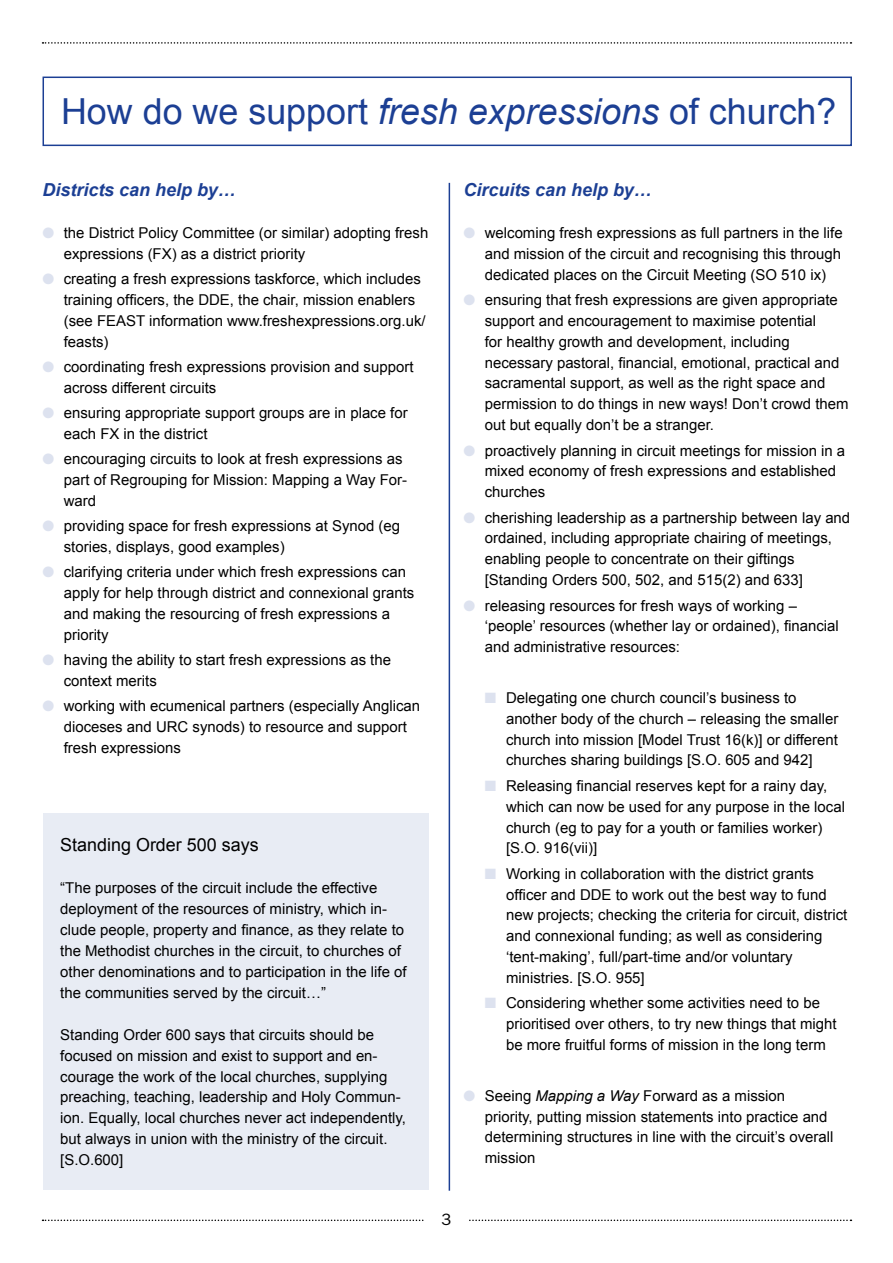
<style>
.page{position:relative;width:893px;height:1263px;background:#fff}
.page>*{position:absolute;margin:0;border:0;box-sizing:border-box;transform-origin:0 0}
.t1{font:35.85px "Arial";color:#1c3f94}
.t2{font:italic 700 18px "Arial";color:#1c3f94}
.t3{font:18px "Arial";color:#000}
.t4{font:16.5px "Franklin Gothic";color:#000}
.t5{font:15px/20.9px "Arial";color:#000}
.s1{font-style:italic}
.s2{color:#dde2ef}
</style>
<div class="page">
<svg style="left:43px;top:1219px;width:808px;height:2px"></svg>
<div style="left:425px;top:1202px;width:43px;height:37px;background:#fff"></div>
<svg style="left:43px;top:42px;width:808px;height:2px"></svg>
<div style="left:43px;top:77px;width:809px;height:69px;border:1px solid #1c3f94"></div>
<div style="left:43px;top:813px;width:386px;height:377px;background:#e8ecf4"></div>
<hr style="left:449px;top:183px;width:1px;height:1008px;background:#1c3f94">
<h1 class="t1" style="left:61px;top:88px;width:777px">How do we support <span class="s1">fresh expressions</span> of church?</h1>
<p class="t2" style="left:43px;top:178px;width:195px">Districts can help by…</p>
<p class="t5" style="left:64px;top:222px;width:366px;text-indent:-21px"><span class="s2">●</span> the District Policy Committee (or similar) adopting fresh expressions (FX) as a district priority</p>
<p class="t5" style="left:64px;top:268px;width:363px;text-indent:-21px"><span class="s2">●</span> creating a fresh expressions taskforce, which includes training officers, the DDE, the chair, mission enablers (see FEAST information www.freshexpressions.org.uk/ feasts)</p>
<p class="t5" style="left:64px;top:356px;width:351px;text-indent:-21px"><span class="s2">●</span> coordinating fresh expressions provision and support across different circuits</p>
<p class="t5" style="left:64px;top:402px;width:345px;text-indent:-21px"><span class="s2">●</span> ensuring appropriate support groups are in place for each FX in the district</p>
<p class="t5" style="left:64px;top:448px;width:345px;text-indent:-21px"><span class="s2">●</span> encouraging circuits to look at fresh expressions as part of Regrouping for Mission: Mapping a Way For&shy;ward</p>
<p class="t5" style="left:64px;top:515px;width:338px;text-indent:-21px"><span class="s2">●</span> providing space for fresh expressions at Synod (eg stories, displays, good examples)</p>
<p class="t5" style="left:64px;top:562px;width:352px;text-indent:-21px"><span class="s2">●</span> clarifying criteria under which fresh expressions can apply for help through district and connexional grants and making the resourcing of fresh expressions a priority</p>
<p class="t5" style="left:64px;top:650px;width:329px;text-indent:-21px"><span class="s2">●</span> having the ability to start fresh expressions as the context merits</p>
<p class="t5" style="left:64px;top:696px;width:358px;text-indent:-21px"><span class="s2">●</span> working with ecumenical partners (especially Anglican dioceses and URC synods) to resource and support fresh expressions</p>
<p class="t3" style="left:60px;top:833px;width:200px">Standing Order 500 says</p>
<p class="t5" style="left:60px;top:878px;width:348px">“The purposes of the circuit include the effective deployment of the resources of ministry, which in&shy;clude people, property and finance, as they relate to the Methodist churches in the circuit, to churches of other denominations and to participation in the life of the communities served by the circuit…”</p>
<p class="t5" style="left:60px;top:1024px;width:347px">Standing Order 600 says that circuits should be focused on mission and exist to support and en&shy;courage the work of the local churches, supplying preaching, teaching, leadership and Holy Commun&shy;ion. Equally, local churches never act independently, but always in union with the ministry of the circuit. [S.O.600]</p>
<p class="t2" style="left:463px;top:178px;width:190px">Circuits can help by…</p>
<p class="t5" style="left:485px;top:222px;width:359px;text-align:justify;text-indent:-21px"><span class="s2">●</span> welcoming fresh expressions as full partners in the life and mission of the circuit and recognising this through dedicated places on the Circuit Meeting (SO 510 ix)</p>
<p class="t5" style="left:485px;top:289px;width:365px;text-indent:-21px"><span class="s2">●</span> ensuring that fresh expressions are given appropriate support and encouragement to maximise potential<br>for healthy growth and development, including necessary pastoral, financial, emotional, practical and sacramental support, as well as the right space and permission to do things in new ways! Don’t crowd them out but equally don’t be a stranger.</p>
<p class="t5" style="left:485px;top:440px;width:362px;text-indent:-21px"><span class="s2">●</span> proactively planning in circuit meetings for mission in a mixed economy of fresh expressions and established churches</p>
<p class="t5" style="left:485px;top:507px;width:367px;text-indent:-21px"><span class="s2">●</span> cherishing leadership as a partnership between lay and ordained, including appropriate chairing of meetings, enabling people to concentrate on their giftings [Standing Orders 500, 502, and 515(2) and 633]</p>
<p class="t5" style="left:485px;top:595px;width:356px;text-indent:-21px"><span class="s2">●</span> releasing resources for fresh ways of working – ‘people’ resources (whether lay or ordained), financial and administrative resources:</p>
<p class="t5" style="left:506px;top:687px;width:334px;text-indent:-21px"><span class="s2">■</span> Delegating one church council’s business to another body of the church – releasing the smaller church into mission [Model Trust 16(k)] or different churches sharing buildings [S.O. 605 and 942]</p>
<p class="t5" style="left:506px;top:775px;width:340px;text-indent:-21px"><span class="s2">■</span> Releasing financial reserves kept for a rainy day, which can now be used for any purpose in the local church (eg to pay for a youth or families worker) [S.O. 916(vii)]</p>
<p class="t5" style="left:506px;top:863px;width:343px;text-indent:-21px"><span class="s2">■</span> Working in collaboration with the district grants officer and DDE to work out the best way to fund new projects; checking the criteria for circuit, district and connexional funding; as well as considering ‘tent-making’, full/part-time and/or voluntary ministries. [S.O. 955]</p>
<p class="t5" style="left:506px;top:993px;width:332px;text-indent:-21px"><span class="s2">■</span> Considering whether some activities need to be prioritised over others, to try new things that might be more fruitful forms of mission in the long term</p>
<p class="t5" style="left:485px;top:1085px;width:350px;text-indent:-21px"><span class="s2">●</span> Seeing <span class="s1">Mapping a Way</span> Forward as a mission priority, putting mission statements into practice and determining structures in line with the circuit’s overall mission</p>
<p class="t4" style="left:442px;top:1210px;width:11px">3</p>
</div>
